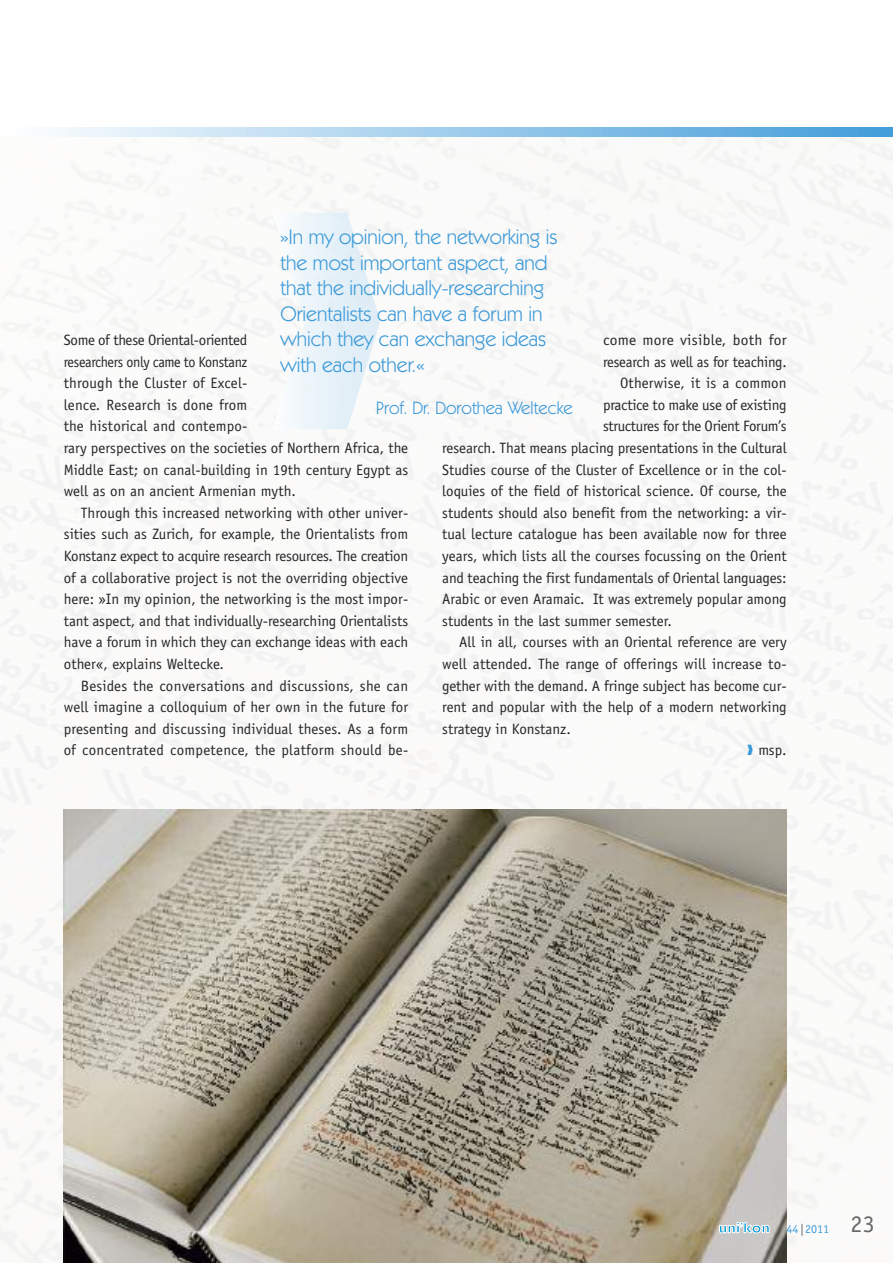
<style>
.page{position:relative;width:893px;height:1263px;background:#fff}
.page>*{position:absolute;margin:0;border:0;box-sizing:border-box;transform-origin:0 0}
.t1{font:21px/25.5px "Kabel IT Cby BT";color:#3c9ad8}
.t2{font:18px "Kabel IT Cby BT";color:#3c9ad8}
.t3{font:15px/21.6px "Officina Sans";color:#272627;text-align:justify}
.t4{font:15px "Officina Sans";letter-spacing:-.02em;color:#272627}
.t5{font:15px "Officina Sans";letter-spacing:.02em;color:#272627}
.t6{font:12px "Officina Sans";color:#3c9ad8}
.s1{color:#3c9ad8}
.s2{font-family:"Kabel IT Cby BT";font-weight:500;color:#686768}
.s3{font-size:24px;color:#686768}
</style>
<div class="page">
<img style="left:0;top:136px;width:893px;height:1127px">
<img style="left:64px;top:809px;width:723px;height:454px">
<svg style="left:54px;top:128px;width:839px;height:8px;background:#9bcbeb"></svg>
<svg style="left:272px;top:213px;width:109px;height:216px"></svg>
<svg style="left:719px;top:1222px;width:50px;height:11px"></svg>
<h1 class="t1" style="left:281px;top:226px;width:278px">»In my opinion, the networking is the most important aspect, and that the individually-researching<br>Orientalists can have a forum in which they can exchange ideas with each other.«</h1>
<p class="t2" style="left:376px;top:402px;width:198px">Prof. Dr. Dorothea Weltecke</p>
<p class="t3" style="left:64px;top:330px;width:346px;text-align:left">Some of these Oriental-oriented<br>researchers only came to Konstanz<br>through the Cluster of Excel-<br>lence. Research is done from<br>the historical and contempo-<br>rary perspectives on the societies of Northern Africa, the Middle East; on canal-building in 19th century Egypt as well as on an ancient Armenian myth.</p>
<p class="t3" style="left:64px;top:503px;width:346px;text-indent:17px">Through this increased networking with other univer&shy;sities such as Zurich, for example, the Orientalists from Konstanz expect to acquire research resources. The creation of a collaborative project is not the overriding objective here: »In my opinion, the networking is the most impor&shy;tant aspect, and that individually-researching Orientalists have a forum in which they can exchange ideas with each other«, explains Weltecke.</p>
<p class="t3" style="left:64px;top:676px;width:346px;text-indent:17px">Besides the conversations and discussions, she can well imagine a colloquium of her own in the future for presenting and discussing individual theses. As a form of concentrated competence, the platform should be-</p>
<p class="t5" style="left:603px;top:334px;width:185px">come more visible, both for</p>
<p class="t3" style="left:603px;top:352px;width:185px">research as well as for teaching.</p>
<p class="t3" style="left:620px;top:373px;width:168px">Otherwise, it is a common</p>
<p class="t3" style="left:603px;top:395px;width:185px">practice to make use of existing</p>
<p class="t4" style="left:603px;top:421px;width:185px">structures for the Orient Forum’s</p>
<p class="t3" style="left:442px;top:438px;width:346px">research. That means placing presentations in the Cultural</p>
<p class="t3" style="left:442px;top:460px;width:346px">Studies course of the Cluster of Excellence or in the col-</p>
<p class="t3" style="left:442px;top:481px;width:346px">loquies of the field of historical science. Of course, the</p>
<p class="t3" style="left:442px;top:503px;width:346px">students should also benefit from the networking: a vir-</p>
<p class="t3" style="left:442px;top:525px;width:346px">tual lecture catalogue has been available now for three</p>
<p class="t3" style="left:442px;top:546px;width:346px">years, which lists all the courses focussing on the Orient</p>
<p class="t3" style="left:442px;top:568px;width:346px">and teaching the first fundamentals of Oriental languages:</p>
<p class="t3" style="left:442px;top:589px;width:346px">Arabic or even Aramaic. It was extremely popular among</p>
<p class="t3" style="left:442px;top:611px;width:231px">students in the last summer semester.</p>
<p class="t3" style="left:459px;top:633px;width:329px">All in all, courses with an Oriental reference are very</p>
<p class="t3" style="left:442px;top:654px;width:346px">well attended. The range of offerings will increase to-</p>
<p class="t3" style="left:442px;top:676px;width:346px">gether with the demand. A fringe subject has become cur-</p>
<p class="t3" style="left:442px;top:697px;width:346px">rent and popular with the help of a modern networking</p>
<p class="t3" style="left:442px;top:719px;width:130px">strategy in Konstanz.</p>
<p class="t3" style="left:747px;top:741px;width:41px"><span class="s1">❱</span> msp.</p>
<p class="t6" style="left:786px;top:1224px;width:90px">44<span class="s2">|</span>2011 <span class="s3">23</span></p>
</div>
